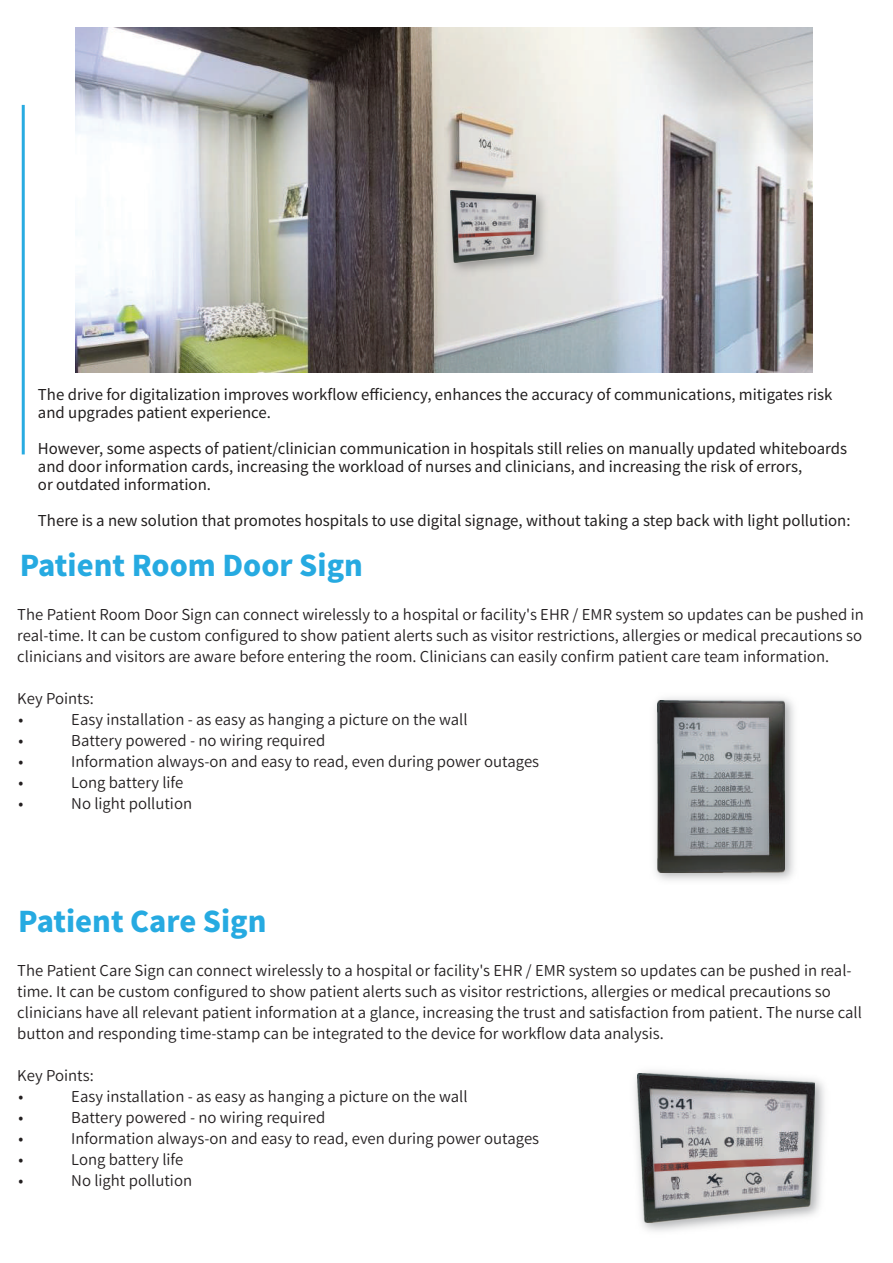
<style>
.page{position:relative;width:893px;height:1263px;background:#fff}
.page>*{position:absolute;margin:0;border:0;box-sizing:border-box;transform-origin:0 0}
.t1{font:900 28.5px "Noto Sans CJ Kkr";color:#26aae1}
.t2{font:15px/21px "Gen Jyuu Gothic P Normal";color:#231f20}
.t3{font:15px/18px "Noto Sans CJ Ktc";color:#211e1e}
</style>
<div class="page">
<img style="left:655px;top:697px;width:139px;height:184px">
<img style="left:657px;top:700px;width:128px;height:172px">
<img style="left:635px;top:1070px;width:189px;height:162px">
<img style="left:637px;top:1073px;width:177px;height:150px">
<img style="left:75px;top:28px;width:738px;height:344px">
<hr style="left:22px;top:105px;width:3px;height:349px;background:#28abe1">
<img style="left:440px;top:180px;width:112px;height:99px">
<img style="left:450px;top:191px;width:86px;height:71px">
<p class="t3" style="left:38px;top:386px;width:796px">The drive for digitalization improves workflow efficiency, enhances the accuracy of communications, mitigates risk and upgrades patient experience.</p>
<p class="t3" style="left:38px;top:440px;width:811px">However, some aspects of patient/clinician communication in hospitals still relies on manually updated whiteboards and door information cards, increasing the workload of nurses and clinicians, and increasing the risk of errors,<br>or outdated information.</p>
<p class="t3" style="left:38px;top:512px;width:814px">There is a new solution that promotes hospitals to use digital signage, without taking a step back with light pollution:</p>
<h1 class="t1" style="left:20px;top:549px;width:345px">Patient Room Door Sign</h1>
<p class="t2" style="left:17px;top:604px;width:848px;text-align:justify">The Patient Room Door Sign can connect wirelessly to a hospital or facility's EHR / EMR system so updates can be pushed in real-time. It can be custom configured to show patient alerts such as visitor restrictions, allergies or medical precautions so clinicians and visitors are aware before entering the room. Clinicians can easily confirm patient care team information.</p>
<p class="t2" style="left:17px;top:688px;width:78px">Key Points: •</p>
<p class="t2" style="left:71px;top:709px;width:398px">Easy installation - as easy as hanging a picture on the wall</p>
<p class="t2" style="left:17px;top:730px;width:9px">•</p>
<p class="t2" style="left:71px;top:730px;width:256px">Battery powered - no wiring required</p>
<p class="t2" style="left:17px;top:751px;width:9px">•</p>
<p class="t2" style="left:71px;top:751px;width:469px">Information always-on and easy to read, even during power outages</p>
<p class="t2" style="left:17px;top:772px;width:9px">•</p>
<p class="t2" style="left:71px;top:772px;width:114px">Long battery life</p>
<p class="t2" style="left:17px;top:793px;width:9px">•</p>
<p class="t2" style="left:71px;top:793px;width:122px">No light pollution</p>
<h1 class="t1" style="left:18px;top:905px;width:250px">Patient Care Sign</h1>
<p class="t2" style="left:17px;top:959px;width:846px">The Patient Care Sign can connect wirelessly to a hospital or facility's EHR / EMR system so updates can be pushed in real&shy;time. It can be custom configured to show patient alerts such as visitor restrictions, allergies or medical precautions so clinicians have all relevant patient information at a glance, increasing the trust and satisfaction from patient. The nurse call button and responding time-stamp can be integrated to the device for workflow data analysis.</p>
<p class="t2" style="left:17px;top:1064px;width:78px">Key Points: •</p>
<p class="t2" style="left:71px;top:1085px;width:398px">Easy installation - as easy as hanging a picture on the wall</p>
<p class="t2" style="left:17px;top:1106px;width:9px">•</p>
<p class="t2" style="left:71px;top:1106px;width:256px">Battery powered - no wiring required</p>
<p class="t2" style="left:17px;top:1127px;width:9px">•</p>
<p class="t2" style="left:71px;top:1127px;width:469px">Information always-on and easy to read, even during power outages</p>
<p class="t2" style="left:17px;top:1148px;width:9px">•</p>
<p class="t2" style="left:71px;top:1148px;width:114px">Long battery life</p>
<p class="t2" style="left:17px;top:1169px;width:9px">•</p>
<p class="t2" style="left:71px;top:1169px;width:122px">No light pollution</p>
</div>
